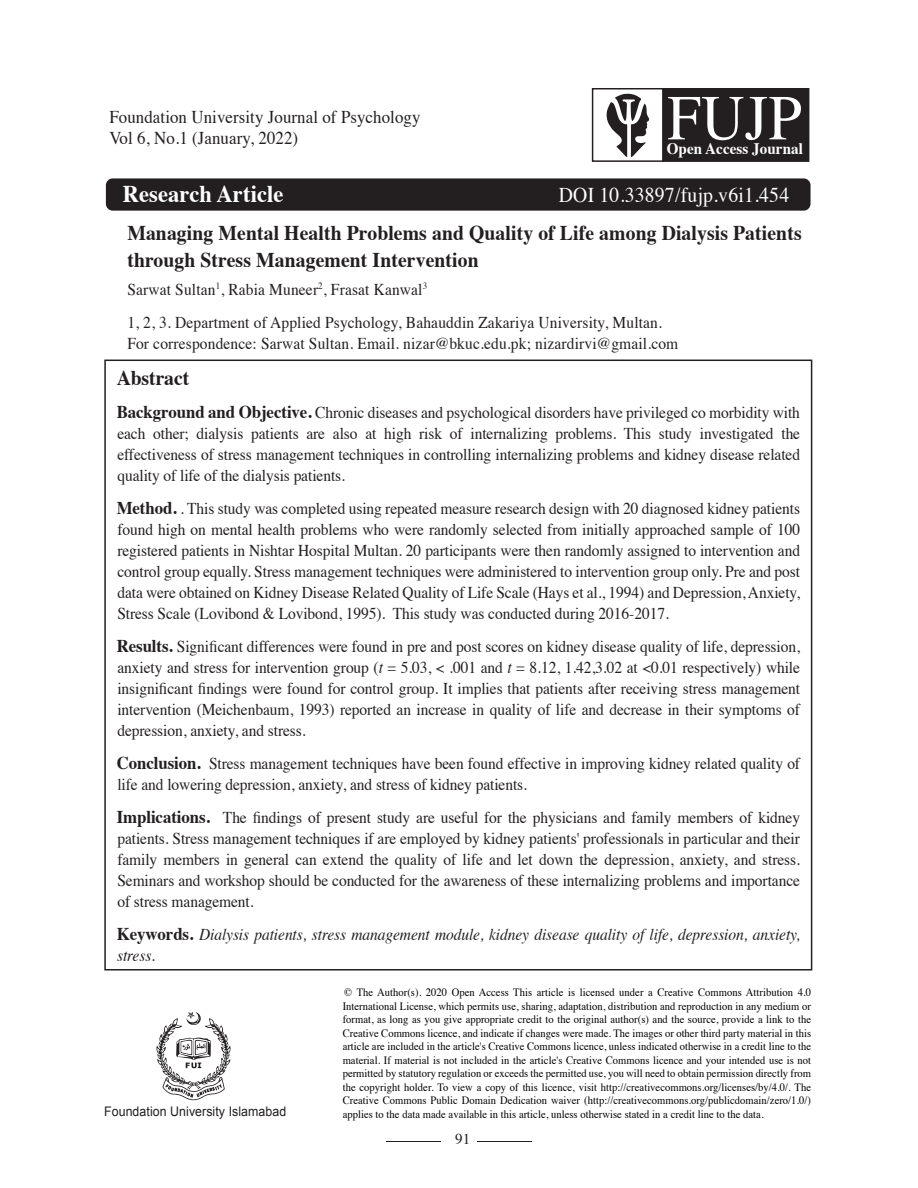
<style>
.page{position:relative;width:918px;height:1188px;background:#fff}
.page>*{position:absolute;margin:0;border:0;box-sizing:border-box;transform-origin:0 0}
.t1{font:64.05px "Times";color:#fff;scale:.94 1}
.t2{font:700 24px "Times";letter-spacing:.005em;color:#fff;scale:.94 1}
.t3{font:700 21px/27px "Times";letter-spacing:.005em;color:#231f20;scale:.94 1}
.t4{font:21px "Times";letter-spacing:.01em;color:#fff;scale:.94 1}
.t5{font:18px/21px "Times";letter-spacing:.005em;color:#231f20;scale:.94 1}
.t6{font:16.5px/21px "Times";letter-spacing:-.005em;color:#231f20;text-align:justify;scale:.94 1}
.t7{font:italic 16.5px/21px "Times";letter-spacing:-.005em;color:#231f20;scale:.94 1}
.t8{font:700 16.05px "Times";letter-spacing:.005em;color:#fff;scale:.94 1}
.t9{font:15px "Times";color:#231f20}
.t10{font:13.2px "Arial";letter-spacing:.005em;color:#231f20;scale:.94 1}
.t11{font:11.25px/13.5px "Times";letter-spacing:.005em;color:#000;text-align:justify;scale:.94 1}
.s1{font-weight:700;font-size:18px}
.s2{font-style:italic}
.s3{font-weight:700;font-style:normal;font-size:18px}
</style>
<div class="page">
<div style="left:106px;top:178px;width:705px;height:33px;background:#231f20;border-radius:7px"></div>
<hr style="left:386px;top:1141px;width:55px;height:1px;background:#231f20">
<hr style="left:477px;top:1141px;width:55px;height:1px;background:#231f20">
<svg style="left:157px;top:1012px;width:73px;height:88px"></svg>
<div style="left:592px;top:88px;width:72px;height:74px;border:2px solid #231f20"></div>
<div style="left:662px;top:88px;width:147px;height:74px;background:#231f20;border:2px solid #231f20"></div>
<svg style="left:606px;top:94px;width:44px;height:63px"></svg>
<p class="t5" style="left:109px;top:105px;width:332px">Foundation University Journal of Psychology<br>Vol 6, No.1 (January, 2022)</p>
<h2 class="t2" style="left:123px;top:171px;width:172px">Research Article</h2>
<h1 class="t1" style="left:667px;top:58px;width:145px">FUJP</h1>
<p class="t8" style="left:667px;top:133px;width:146px">Open Access Journal</p>
<p class="t4" style="left:559px;top:175px;width:246px">DOI 10.33897/fujp.v6i1.454</p>
<p class="t3" style="left:127px;top:218px;width:719px">Managing Mental Health Problems and Quality of Life among Dialysis Patients through Stress Management Intervention</p>
<p class="t6" style="left:127px;top:271px;width:570px;line-height:33px">Sarwat Sultan<sup>1</sup>, Rabia Muneer<sup>2</sup>, Frasat Kanwal<sup>3<br></sup>1, 2, 3. Department of Applied Psychology, Bahauddin Zakariya University, Multan.</p>
<p class="t6" style="left:127px;top:331px;width:588px">For correspondence: Sarwat Sultan. Email. nizar@bkuc.edu.pk; nizardirvi@gmail.com</p>
<p class="t3" style="left:117px;top:362px;width:79px">Abstract</p>
<p class="t6" style="left:117px;top:400px;width:729px"><span class="s1">Background and Objective.</span> Chronic diseases and psychological disorders have privileged co morbidity with each other; dialysis patients are also at high risk of internalizing problems. This study investigated the effectiveness of stress management techniques in controlling internalizing problems and kidney disease related quality of life of the dialysis patients.</p>
<p class="t6" style="left:117px;top:496px;width:729px"><span class="s1">Method.</span> . This study was completed using repeated measure research design with 20 diagnosed kidney patients found high on mental health problems who were randomly selected from initially approached sample of 100 registered patients in Nishtar Hospital Multan. 20 participants were then randomly assigned to intervention and control group equally. Stress management techniques were administered to intervention group only. Pre and post data were obtained on Kidney Disease Related Quality of Life Scale (Hays et al., 1994) and Depression, Anxiety, Stress Scale (Lovibond &amp; Lovibond, 1995). This study was conducted during 2016-2017.</p>
<p class="t6" style="left:117px;top:634px;width:729px"><span class="s1">Results.</span> Significant differences were found in pre and post scores on kidney disease quality of life, depression, anxiety and stress for intervention group (<span class="s2">t</span> = 5.03, &lt; .001 and <span class="s2">t</span> = 8.12, 1.42,3.02 at &lt;0.01 respectively) while insignificant findings were found for control group. It implies that patients after receiving stress management intervention (Meichenbaum, 1993) reported an increase in quality of life and decrease in their symptoms of depression, anxiety, and stress.</p>
<p class="t6" style="left:117px;top:751px;width:729px"><span class="s1">Conclusion.</span> Stress management techniques have been found effective in improving kidney related quality of life and lowering depression, anxiety, and stress of kidney patients.</p>
<p class="t6" style="left:117px;top:805px;width:729px"><span class="s1">Implications.</span> The findings of present study are useful for the physicians and family members of kidney patients. Stress management techniques if are employed by kidney patients' professionals in particular and their family members in general can extend the quality of life and let down the depression, anxiety, and stress.<br>Seminars and workshop should be conducted for the awareness of these internalizing problems and importance of stress management.</p>
<p class="t7" style="left:117px;top:923px;width:729px"><span class="s3">Keywords.</span> Dialysis patients, stress management module, kidney disease quality of life, depression, anxiety, stress.</p>
<p class="t11" style="left:343px;top:985px;width:500px">© The Author(s). 2020 Open Access This article is licensed under a Creative Commons Attribution 4.0<br>International License, which permits use, sharing, adaptation, distribution and reproduction in any medium or format, as long as you give appropriate credit to the original author(s) and the source, provide a link to the Creative Commons licence, and indicate if changes were made. The images or other third party material in this article are included in the article's Creative Commons licence, unless indicated otherwise in a credit line to the material. If material is not included in the article's Creative Commons licence and your intended use is not permitted by statutory regulation or exceeds the permitted use, you will need to obtain permission directly from the copyright holder. To view a copy of this licence, visit http://creativecommons.org/licenses/by/4.0/. The Creative Commons Public Domain Dedication waiver (http://creativecommons.org/publicdomain/zero/1.0/)</p>
<p class="t10" style="left:104px;top:1103px;width:195px">Foundation University Islamabad</p>
<p class="t11" style="left:343px;top:1106px;width:449px">applies to the data made available in this article, unless otherwise stated in a credit line to the data.</p>
<p class="t9" style="left:455px;top:1125px;width:16px">91</p>
</div>
